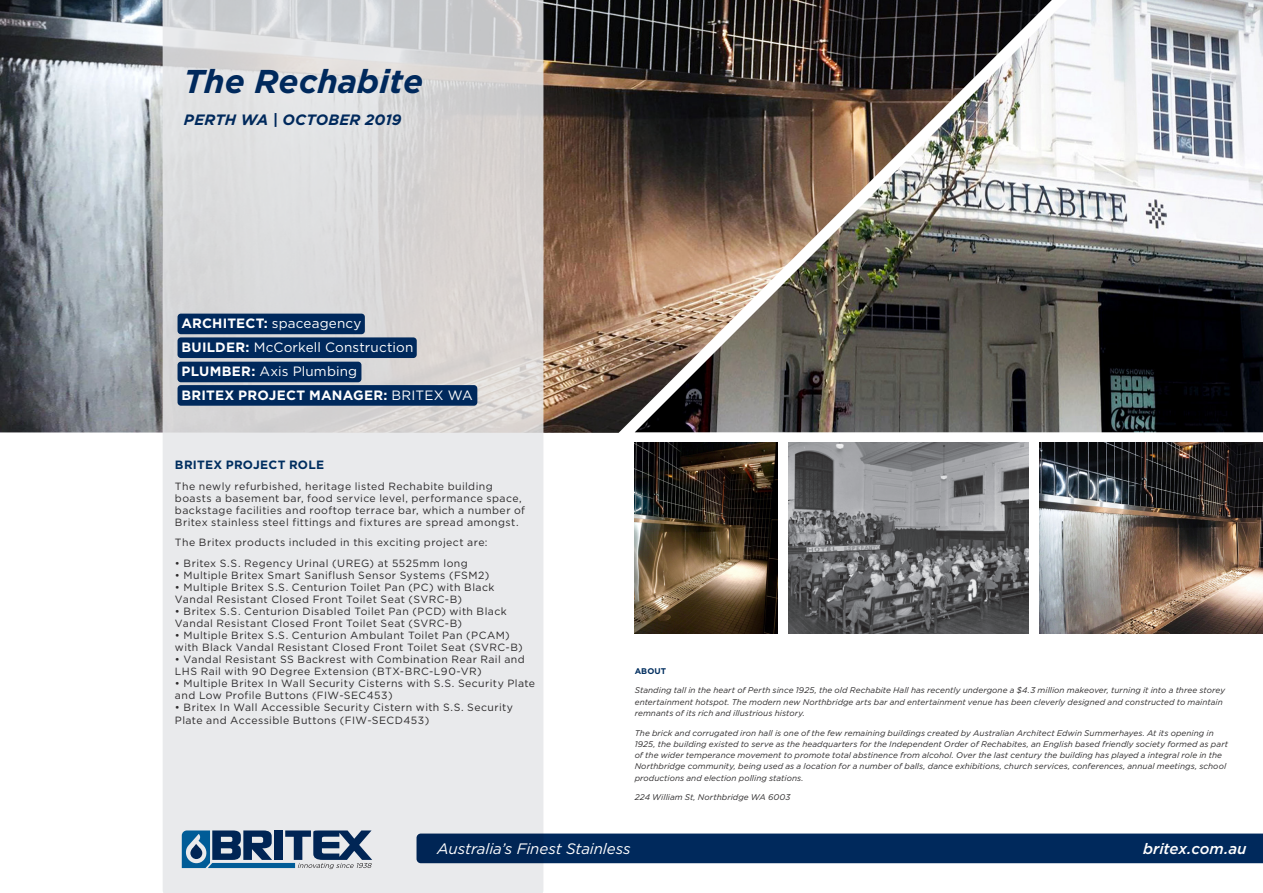
<style>
.page{position:relative;width:1263px;height:893px;background:#fff}
.page>*{position:absolute;margin:0;border:0;box-sizing:border-box;transform-origin:0 0}
.t1{font:italic 700 33px "Gotham";color:#00295c}
.t2{font:italic 15.15px "Gotham";letter-spacing:-.01em;color:#fff}
.t3{font:italic 500 15.15px "Gotham";letter-spacing:-.005em;color:#fff}
.t4{font:italic 700 15px "Gotham";letter-spacing:.01em;color:#00295c}
.t5{font:13.5px/24px "Gotham";letter-spacing:.01em;color:#fff}
.t6{font:700 12px "Gotham";letter-spacing:.02em;color:#002e5f}
.t7{font:10.5px/12px "Gotham";letter-spacing:.04em;color:#2b292a}
.t8{font:italic 8.25px/11.2px "Gotham";letter-spacing:.005em;color:#2b292a}
.t9{font:700 8.25px "Gotham";letter-spacing:.01em;color:#002e5f}
.s1{font-weight:700}
</style>
<div class="page">
<img style="left:0;top:0;width:1052px;height:433px">
<img style="left:635px;top:0;width:628px;height:432px">
<svg style="left:163px;top:0;width:380px;height:893px;background:#e1e1e2"></svg>
<div style="left:416px;top:833px;width:847px;height:30px;background:#00295c"></div>
<svg style="left:182px;top:830px;width:190px;height:39px;background:#607d9b"></svg>
<img style="left:1039px;top:443px;width:224px;height:190px">
<img style="left:789px;top:443px;width:239px;height:190px">
<img style="left:635px;top:443px;width:142px;height:190px">
<div style="left:178px;top:337px;width:239px;height:21px;background:#00295c;border-radius:3px"></div>
<div style="left:178px;top:362px;width:183px;height:20px;background:#00295c;border-radius:3px"></div>
<div style="left:178px;top:385px;width:299px;height:21px;background:#00295c;border-radius:3px"></div>
<div style="left:178px;top:314px;width:187px;height:20px;background:#00295c;border-radius:3px"></div>
<p class="t1" style="left:184px;top:62px;width:241px">The Rechabite</p>
<p class="t4" style="left:184px;top:111px;width:219px">PERTH WA | OCTOBER 2019</p>
<p class="t5" style="left:181px;top:311px;width:293px"><span class="s1">ARCHITECT:</span> spaceagency<br><span class="s1">BUILDER:</span> McCorkell Construction<br><span class="s1">PLUMBER:</span> Axis Plumbing<br><span class="s1">BRITEX PROJECT MANAGER:</span> BRITEX WA</p>
<p class="t6" style="left:175px;top:458px;width:151px">BRITEX PROJECT ROLE</p>
<p class="t7" style="left:175px;top:480px;width:352px">The newly refurbished, heritage listed Rechabite building boasts a basement bar, food service level, performance space, backstage facilities and rooftop terrace bar, which a number of Britex stainless steel fittings and fixtures are spread amongst.</p>
<p class="t7" style="left:175px;top:536px;width:314px">The Britex products included in this exciting project are:</p>
<p class="t7" style="left:175px;top:557px;width:294px">• Britex S.S. Regency Urinal (UREG) at 5525mm long</p>
<p class="t7" style="left:175px;top:569px;width:316px">• Multiple Britex Smart Saniflush Sensor Systems (FSM2)</p>
<p class="t7" style="left:175px;top:581px;width:321px">• Multiple Britex S.S. Centurion Toilet Pan (PC) with Black<br>Vandal Resistant Closed Front Toilet Seat (SVRC-B)</p>
<p class="t7" style="left:175px;top:605px;width:333px">• Britex S.S. Centurion Disabled Toilet Pan (PCD) with Black<br>Vandal Resistant Closed Front Toilet Seat (SVRC-B)</p>
<p class="t7" style="left:175px;top:629px;width:349px">• Multiple Britex S.S. Centurion Ambulant Toilet Pan (PCAM) with Black Vandal Resistant Closed Front Toilet Seat (SVRC-B)</p>
<p class="t7" style="left:175px;top:653px;width:351px">• Vandal Resistant SS Backrest with Combination Rear Rail and<br>LHS Rail with 90 Degree Extension (BTX-BRC-L90-VR)</p>
<p class="t7" style="left:175px;top:677px;width:362px">• Multiple Britex In Wall Security Cisterns with S.S. Security Plate and Low Profile Buttons (FIW-SEC453)</p>
<p class="t7" style="left:175px;top:700px;width:340px;line-height:13.5px">• Britex In Wall Accessible Security Cistern with S.S. Security<br>Plate and Accessible Buttons (FIW-SECD453)</p>
<p class="t9" style="left:635px;top:666px;width:33px">ABOUT</p>
<p class="t8" style="left:635px;top:685px;width:592px">Standing tall in the heart of Perth since 1925, the old Rechabite Hall has recently undergone a $4.3 million makeover, turning it into a three storey entertainment hotspot. The modern new Northbridge arts bar and entertainment venue has been cleverly designed and constructed to maintain remnants of its rich and illustrious history.</p>
<p class="t8" style="left:635px;top:727px;width:595px">The brick and corrugated iron hall is one of the few remaining buildings created by Australian Architect Edwin Summerhayes. At its opening in 1925, the building existed to serve as the headquarters for the Independent Order of Rechabites, an English based friendly society formed as part of the wider temperance movement to promote total abstinence from alcohol. Over the last century the building has played a integral role in the Northbridge community, being used as a location for a number of balls, dance exhibitions, church services, conferences, annual meetings, school productions and election polling stations.</p>
<p class="t8" style="left:635px;top:792px;width:157px">224 William St, Northbridge WA 6003</p>
<p class="t2" style="left:437px;top:840px;width:195px">Australia’s Finest Stainless</p>
<p class="t3" style="left:1143px;top:840px;width:105px">britex.com.au</p>
</div>
